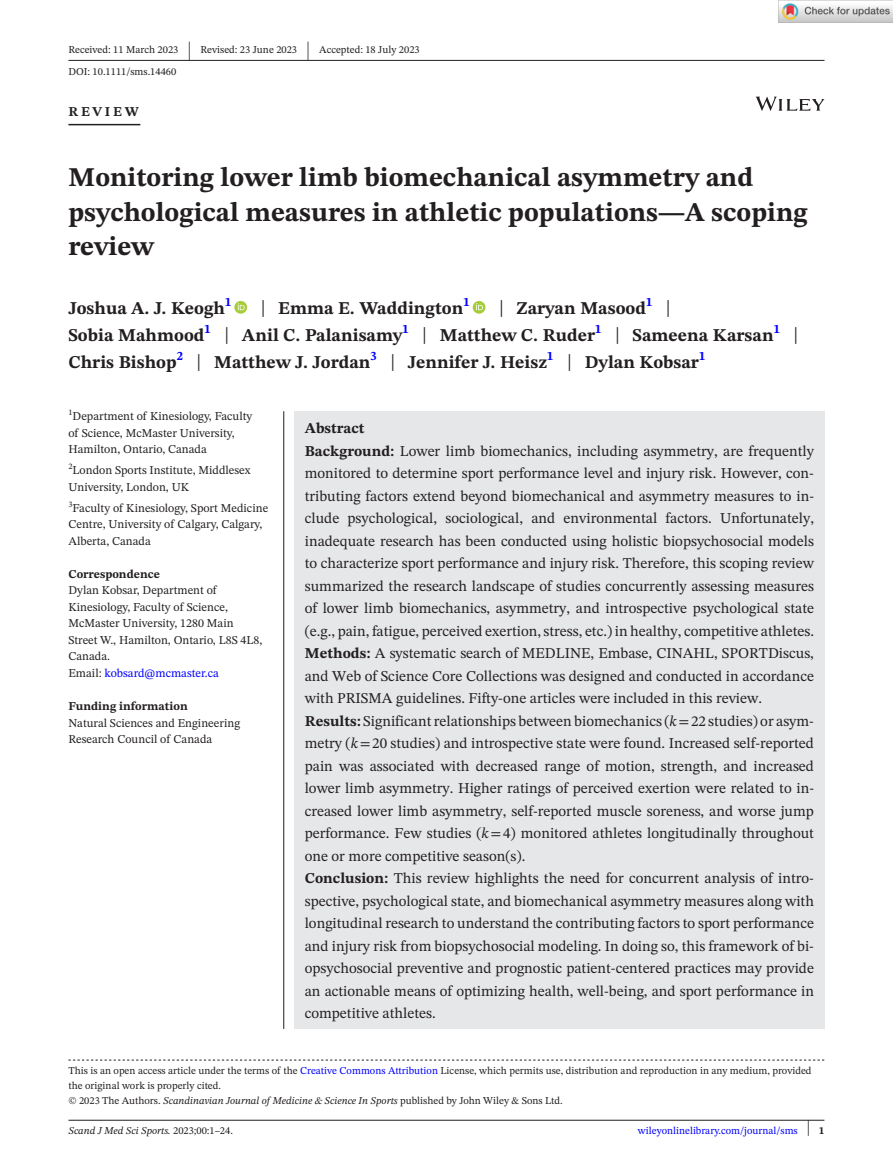
<style>
.page{position:relative;width:893px;height:1174px;background:#fff}
.page>*{position:absolute;margin:0;border:0;box-sizing:border-box;transform-origin:0 0}
.t1{font:700 27px/34.5px "STIX Two Text";color:#231f20}
.t2{font:25.65px "STIX Two Text";color:#231f20;scale:.49 1}
.t3{font:700 18px/27px "STIX Two Text";color:#231f20}
.t4{font:15px/22.5px "STIX Two Text";color:#231f20}
.t5{font:700 13.5px "STIX Two Text";letter-spacing:.2em;color:#231f20}
.t6{font:12px/16.5px "STIX Two Text";color:#231f20}
.t7{font:700 12px "STIX Two Text";color:#231f20}
.t8{font:10.5px/15px "STIX Two Text";color:#231f20}
.t9{font:10.5px "STIX Two Text";color:#00f}
.t10{font:italic 10.5px "STIX Two Text";color:#231f20}
.s1{font-weight:400;font-size:23.4px}
.s2{color:#00f}
.s3{font-weight:700}
.s4{font-style:italic}
.s5{font-family:"STIX"}
.s6{font-style:normal}
.s7{font-size:22.2px;color:#231f20}
.s8{font-weight:700;color:#231f20}
</style>
<div class="page">
<hr style="left:68px;top:1119px;width:756px;height:1px;background:#231f20">
<svg style="left:756px;top:97px;width:68px;height:14px"></svg>
<hr style="left:68px;top:60px;width:756px;height:1px;background:#231f20">
<hr style="left:68px;top:124px;width:72px;height:1px;background:#231f20">
<svg style="left:234px;top:301px;width:13px;height:13px"></svg>
<svg style="left:238px;top:303px;width:7px;height:7px"></svg>
<svg style="left:473px;top:301px;width:12px;height:13px"></svg>
<svg style="left:476px;top:303px;width:7px;height:7px"></svg>
<svg style="left:68px;top:1059px;width:756px;height:1px"></svg>
<div style="left:294px;top:411px;width:530px;height:618px;background:#e6e7e9"></div>
<hr style="left:283px;top:411px;width:1px;height:618px;background:#231f20">
<img style="left:779px;top:0;width:114px;height:23px">
<p class="t8" style="left:68px;top:42px;width:111px">Received: 11 March 2023</p>
<h2 class="t2" style="left:188px;top:32px;width:8px">|</h2>
<p class="t8" style="left:201px;top:42px;width:98px">Revised: 23 June 2023</p>
<h2 class="t2" style="left:307px;top:32px;width:8px">|</h2>
<p class="t8" style="left:319px;top:42px;width:102px">Accepted: 18 July 2023</p>
<p class="t8" style="left:68px;top:64px;width:109px">DOI: 10.1111/sms.14460</p>
<p class="t5" style="left:68px;top:101px;width:72px">REVIEW</p>
<h1 class="t1" style="left:68px;top:161px;width:741px">Monitoring lower limb biomechanical asymmetry and psychological measures in athletic populations—A scoping review</h1>
<p class="t3" style="left:68px;top:295px;width:164px">Joshua A. J. Keogh<sup>1</sup></p>
<p class="t3" style="left:261px;top:295px;width:210px"><span class="s1">|</span> Emma E. Waddington<sup>1</sup></p>
<p class="t3" style="left:68px;top:295px;width:731px;text-indent:431px"><span class="s1">|</span> Zaryan Masood<sup>1</sup> <span class="s1">|<br></span>Sobia Mahmood<sup>1</sup> <span class="s1">|</span> Anil C. Palanisamy<sup>1</sup> <span class="s1">|</span> Matthew C. Ruder<sup>1</sup> <span class="s1">|</span> Sameena Karsan<sup>1</sup> <span class="s1">|<br></span>Chris Bishop<sup>2</sup> <span class="s1">|</span> Matthew J. Jordan<sup>3</sup> <span class="s1">|</span> Jennifer J. Heisz<sup>1</sup> <span class="s1">|</span> Dylan Kobsar<sup>1</sup></p>
<p class="t6" style="left:68px;top:408px;width:185px"><sup>1</sup>Department of Kinesiology, Faculty of Science, McMaster University,<br>Hamilton, Ontario, Canada</p>
<p class="t6" style="left:68px;top:462px;width:183px"><sup>2</sup>London Sports Institute, Middlesex<br>University, London, UK</p>
<p class="t6" style="left:68px;top:499px;width:201px"><sup>3</sup>Faculty of Kinesiology, Sport Medicine<br>Centre, University of Calgary, Calgary,<br>Alberta, Canada</p>
<p class="t7" style="left:68px;top:565px;width:93px">Correspondence</p>
<p class="t6" style="left:68px;top:582px;width:195px">Dylan Kobsar, Department of<br>Kinesiology, Faculty of Science,<br>McMaster University, 1280 Main<br>Street W., Hamilton, Ontario, L8S 4L8,<br>Canada.<br>Email: <span class="s2">kobsard@mcmaster.ca</span></p>
<p class="t7" style="left:68px;top:697px;width:121px">Funding information</p>
<p class="t6" style="left:68px;top:714px;width:173px">Natural Sciences and Engineering<br>Research Council of Canada</p>
<p class="t4" style="left:305px;top:417px;width:511px"><span class="s3">Abstract<br>Background:</span> Lower limb biomechanics, including asymmetry, are frequently monitored to determine sport performance level and injury risk. However, con&shy;tributing factors extend beyond biomechanical and asymmetry measures to in&shy;clude psychological, sociological, and environmental factors. Unfortunately, inadequate research has been conducted using holistic biopsychosocial models to characterize sport performance and injury risk. Therefore, this scoping review summarized the research landscape of studies concurrently assessing measures of lower limb biomechanics, asymmetry, and introspective psychological state (e.g., pain, fatigue, perceived exertion, stress, etc.) in healthy, competitive athletes.<br><span class="s3">Methods:</span> A systematic search of MEDLINE, Embase, CINAHL, SPORTDiscus, and Web of Science Core Collections was designed and conducted in accordance with PRISMA guidelines. Fifty-one articles were included in this review.<br><span class="s3">Results:</span> Significant relationships between biomechanics (<span class="s4">k</span><span class="s5">=</span>22 studies) or asym&shy;metry (<span class="s4">k</span><span class="s5">=</span>20 studies) and introspective state were found. Increased self-reported pain was associated with decreased range of motion, strength, and increased lower limb asymmetry. Higher ratings of perceived exertion were related to in&shy;creased lower limb asymmetry, self-reported muscle soreness, and worse jump performance. Few studies (<span class="s4">k</span><span class="s5">=</span>4) monitored athletes longitudinally throughout one or more competitive season(s).<br><span class="s3">Conclusion:</span> This review highlights the need for concurrent analysis of intro&shy;spective, psychological state, and biomechanical asymmetry measures along with longitudinal research to understand the contributing factors to sport performance and injury risk from biopsychosocial modeling. In doing so, this framework of bi&shy;opsychosocial preventive and prognostic patient-centered practices may provide an actionable means of optimizing health, well-being, and sport performance in competitive athletes.</p>
<p class="t8" style="left:68px;top:1063px;width:745px">This is an open access article under the terms of the <span class="s2">Creative Commons Attribution</span> License, which permits use, distribution and reproduction in any medium, provided the original work is properly cited.<br>© 2023 The Authors. <span class="s4">Scandinavian Journal of Medicine &amp; Science In Sports</span> published by John Wiley &amp; Sons Ltd.</p>
<p class="t10" style="left:68px;top:1123px;width:166px">Scand J Med Sci Sports. <span class="s6">2023;00:1–24.</span></p>
<p class="t9" style="left:638px;top:1123px;width:188px">wileyonlinelibrary.com/journal/sms <span class="s7">|</span> <span class="s8">1</span></p>
</div>
